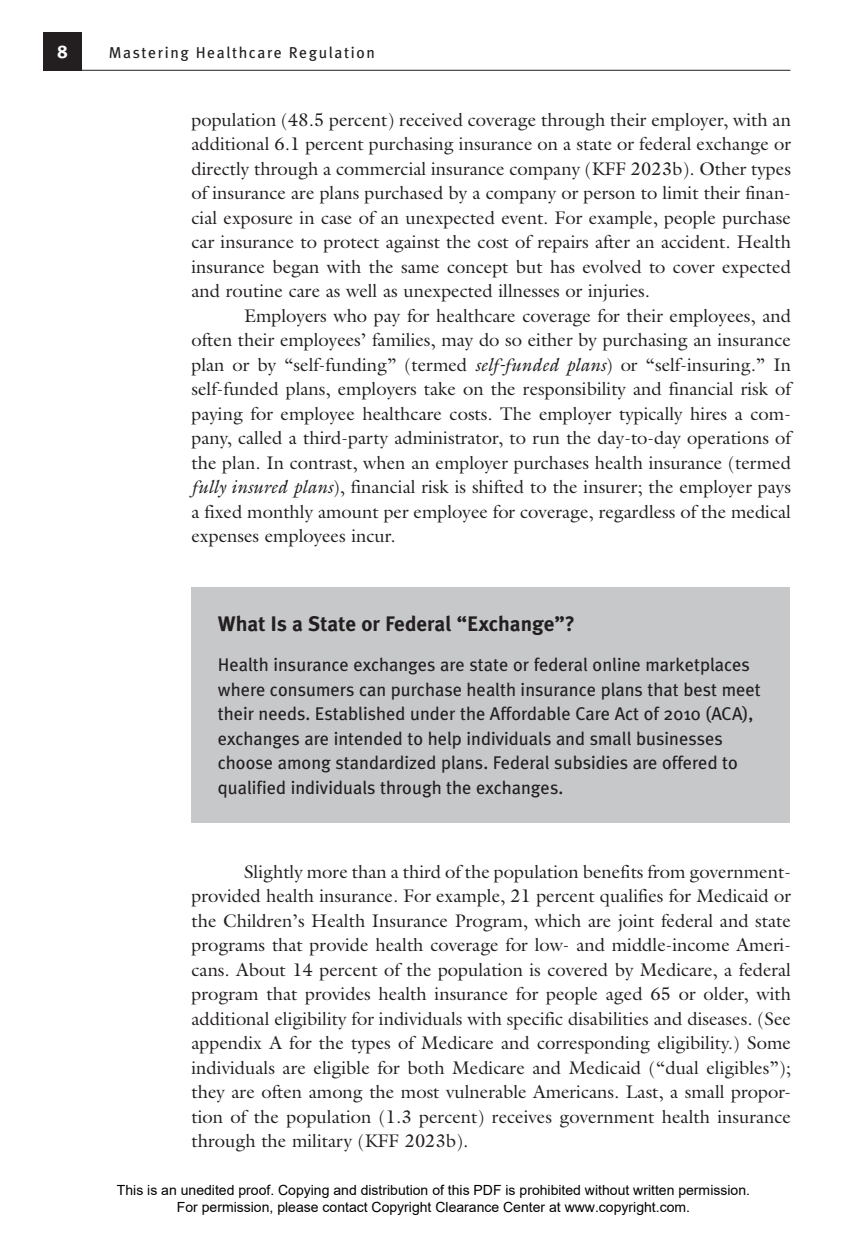
<style>
.page{position:relative;width:867px;height:1244px;background:#fff}
.page>*{position:absolute;margin:0;border:0;box-sizing:border-box;transform-origin:0 0}
.t1{font:700 21px "Meta Plus";color:#231f20}
.t2{font:18.38px/24.5px "Galliard Std";color:#231f20;text-align:justify}
.t3{font:18.38px/24.5px "Meta Plus";color:#231f20}
.t4{font:700 18.38px "Meta Plus";color:#fff}
.t5{font:15.75px "Meta Plus";letter-spacing:.1em;color:#231f20}
.t6{font:14px/16.8px "Arial";color:#000;text-align:center}
.s1{font-style:italic}
</style>
<div class="page">
<hr style="left:43px;top:70px;width:747px;height:1px;background:#231f20">
<div style="left:43px;top:32px;width:39px;height:38px;background:#231f20"></div>
<div style="left:191px;top:587px;width:599px;height:235px;background:#c7c8ca"></div>
<p class="t4" style="left:57px;top:41px;width:13px">8</p>
<p class="t5" style="left:109px;top:44px;width:267px">Mastering Healthcare Regulation</p>
<p class="t2" style="left:191px;top:107px;width:601px">population (48.5 percent) received coverage through their employer, with an</p>
<p class="t2" style="left:191px;top:132px;width:601px">additional 6.1 percent purchasing insurance on a state or federal exchange or</p>
<p class="t2" style="left:191px;top:156px;width:601px">directly through a commercial insurance company (KFF 2023b). Other types</p>
<p class="t2" style="left:191px;top:181px;width:601px">of insurance are plans purchased by a company or person to limit their finan-</p>
<p class="t2" style="left:191px;top:205px;width:601px">cial exposure in case of an unexpected event. For example, people purchase</p>
<p class="t2" style="left:191px;top:230px;width:601px">car insurance to protect against the cost of repairs after an accident. Health</p>
<p class="t2" style="left:191px;top:254px;width:601px">insurance began with the same concept but has evolved to cover expected</p>
<p class="t2" style="left:191px;top:279px;width:460px">and routine care as well as unexpected illnesses or injuries.</p>
<p class="t2" style="left:244px;top:303px;width:548px">Employers who pay for healthcare coverage for their employees, and</p>
<p class="t2" style="left:191px;top:327px;width:601px">often their employees’ families, may do so either by purchasing an insurance</p>
<p class="t2" style="left:191px;top:352px;width:601px">plan or by “self-funding” (termed <span class="s1">self-funded plans</span>) or “self-insuring.” In</p>
<p class="t2" style="left:191px;top:376px;width:601px">self-funded plans, employers take on the responsibility and financial risk of</p>
<p class="t2" style="left:191px;top:401px;width:601px">paying for employee healthcare costs. The employer typically hires a com-</p>
<p class="t2" style="left:191px;top:425px;width:601px">pany, called a third-party administrator, to run the day-to-day operations of</p>
<p class="t2" style="left:191px;top:450px;width:601px">the plan. In contrast, when an employer purchases health insurance (termed</p>
<p class="t2" style="left:191px;top:474px;width:601px"><span class="s1">fully insured plans</span>), financial risk is shifted to the insurer; the employer pays</p>
<p class="t2" style="left:191px;top:499px;width:601px">a fixed monthly amount per employee for coverage, regardless of the medical</p>
<p class="t2" style="left:191px;top:523px;width:205px">expenses employees incur.</p>
<p class="t1" style="left:218px;top:611px;width:358px">What Is a State or Federal “Exchange”?</p>
<p class="t3" style="left:218px;top:652px;width:544px">Health insurance exchanges are state or federal online marketplaces where consumers can purchase health insurance plans that best meet their needs. Established under the Affordable Care Act of 2010 (ACA), exchanges are intended to help individuals and small businesses choose among standardized plans. Federal subsidies are offered to qualified individuals through the exchanges.</p>
<p class="t2" style="left:191px;top:859px;width:601px;text-indent:52px">Slightly more than a third of the population benefits from government&shy;provided health insurance. For example, 21 percent qualifies for Medicaid or the Children’s Health Insurance Program, which are joint federal and state programs that provide health coverage for low- and middle-income Ameri&shy;cans. About 14 percent of the population is covered by Medicare, a federal program that provides health insurance for people aged 65 or older, with additional eligibility for individuals with specific disabilities and diseases. (See appendix A for the types of Medicare and corresponding eligibility.) Some individuals are eligible for both Medicare and Medicaid (“dual eligibles”); they are often among the most vulnerable Americans. Last, a small propor&shy;tion of the population (1.3 percent) receives government health insurance through the military (KFF 2023b).</p>
<p class="t6" style="left:117px;top:1181px;width:634px">This is an unedited proof. Copying and distribution of this PDF is prohibited without written permission.<br>For permission, please contact Copyright Clearance Center at www.copyright.com.</p>
</div>
